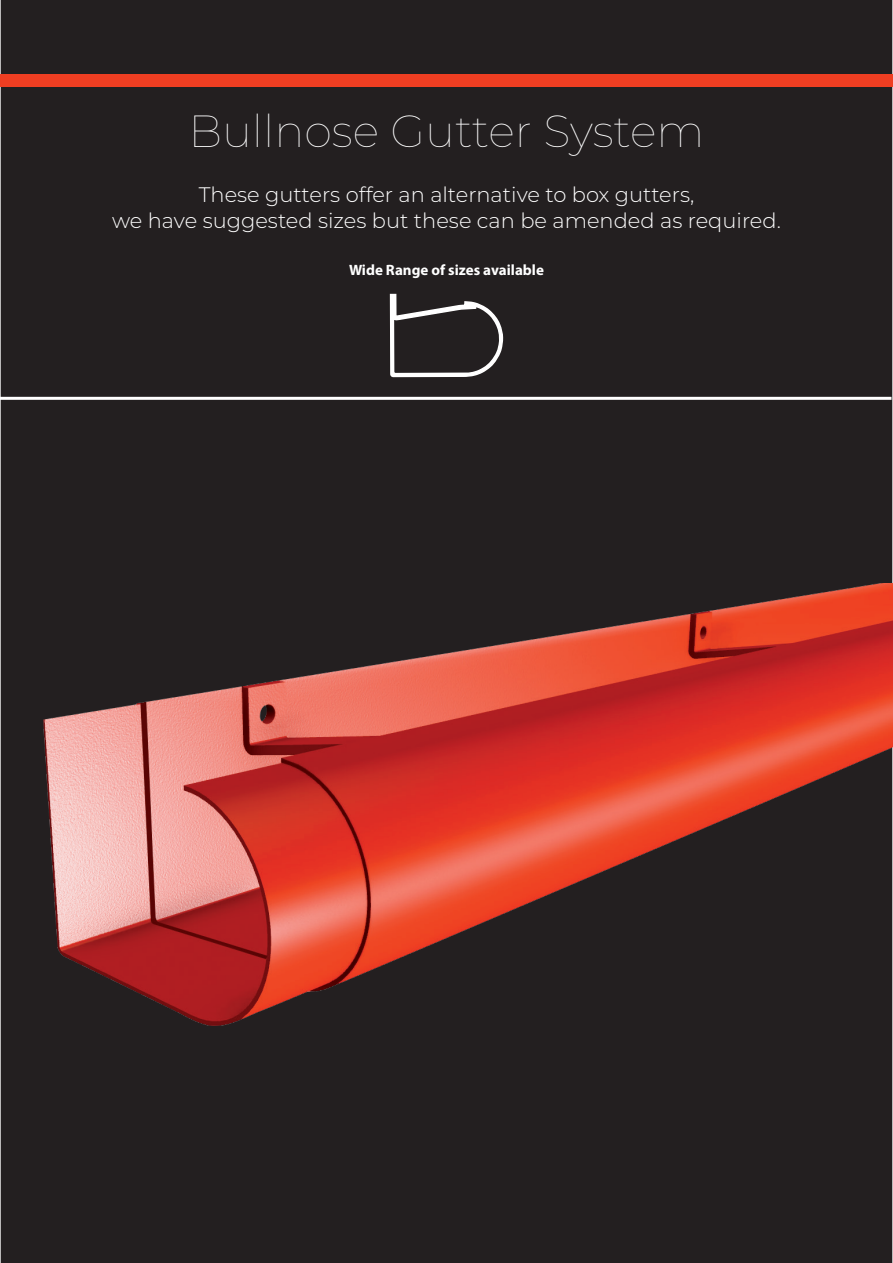
<style>
.page{position:relative;width:893px;height:1263px;background:#231f20}
.page>*{position:absolute;margin:0;border:0;box-sizing:border-box;transform-origin:0 0}
.BlackTable_Text{font:100 45px "Montserrat";color:#fff}
.BlackTable_Text-2{font:300 21px "Montserrat";color:#fff}
.BlackTable_Text-3{font:700 15px "Myriad Pro";color:#fff}
</style>
<div class="page">
<div style="left:0;top:75px;width:893px;height:12px;background:#ef3e22"></div>
<hr style="left:0;top:397px;width:891px;height:3px;background:#fff">
<div style="left:389px;top:206px;width:115px;height:905px;background:#231f20"></div>
<img style="left:34px;top:583px;width:859px;height:445px">
<p class="BlackTable_Text" style="left:188px;top:101px;width:518px">Bullnose Gutter System</p>
<p class="BlackTable_Text-2" style="left:199px;top:181px;width:497px">These gutters offer an alternative to box gutters,</p>
<p class="BlackTable_Text-2" style="left:112px;top:206px;width:670px">we have suggested sizes but these can be amended as required.</p>
<p class="BlackTable_Text-3" style="left:349px;top:260px;width:196px">Wide Range of sizes available</p>
</div>
